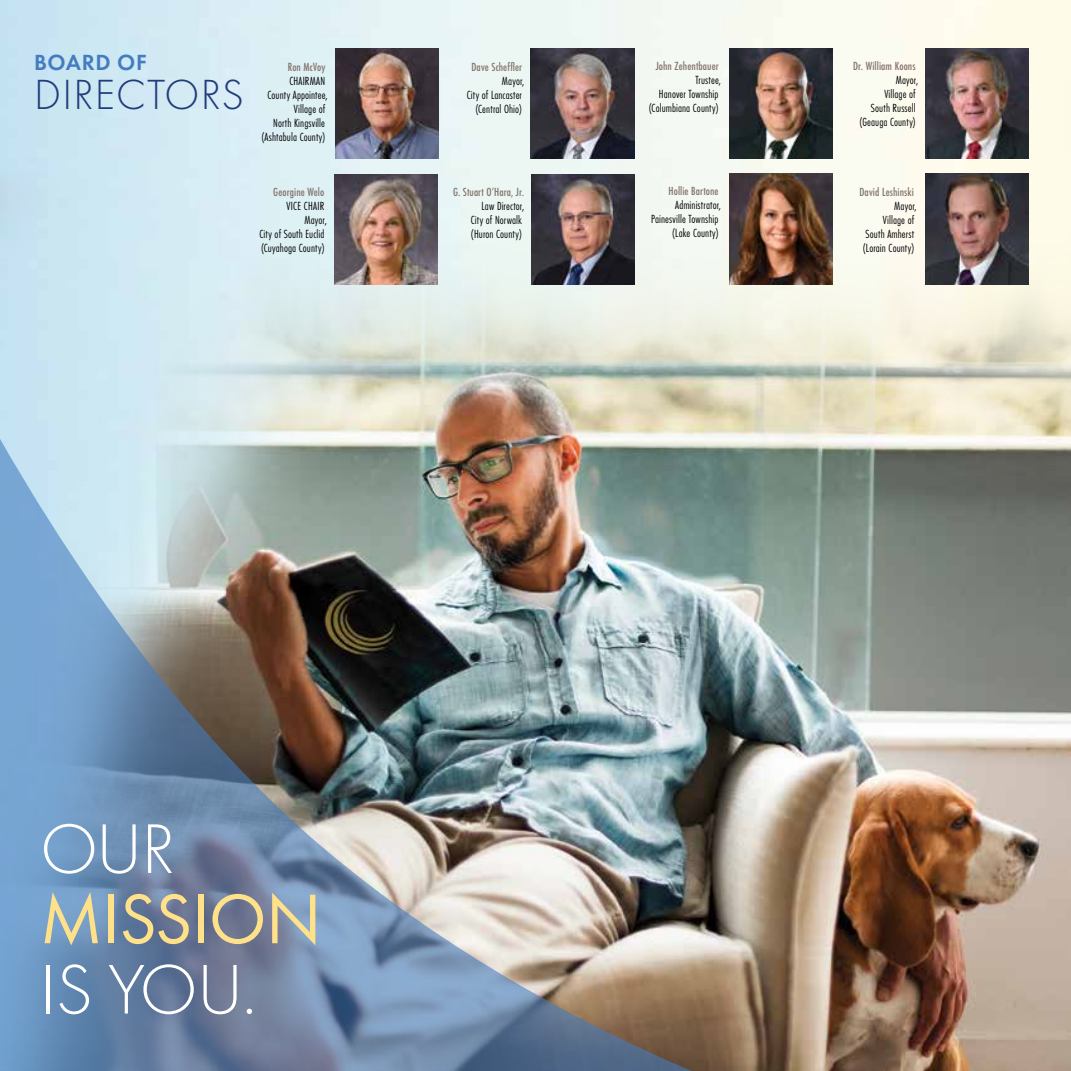
<style>
.page{position:relative;width:1071px;height:1071px;background:#fff}
.page>*{position:absolute;margin:0;border:0;box-sizing:border-box;transform-origin:0 0}
.t1{font:300 72.8px "Futura PT";letter-spacing:-.01em;color:#fff}
.t2{font:72.8px "Futura PT";letter-spacing:-.01em;color:#ffe189}
.t3{font:300 43.75px "Futura PT";letter-spacing:.025em;color:#203d7c}
.t4{font:600 22.75px "Futura PT";letter-spacing:.03em;color:#437cbf}
.t5{font:12.25px/14px "Futura PT Cond";letter-spacing:.005em;color:#000;text-align:right}
.t6{font:500 12.25px "Futura PT Cond";letter-spacing:.005em;color:#84746d}
</style>
<div class="page">
<img style="left:0;top:0;width:1071px;height:153px">
<img style="left:0;top:153px;width:1071px;height:918px">
<img style="left:0;top:272px;width:869px;height:799px">
<img style="left:335px;top:48px;width:103px;height:111px">
<img style="left:335px;top:174px;width:103px;height:111px">
<img style="left:729px;top:48px;width:104px;height:111px">
<img style="left:926px;top:174px;width:103px;height:110px">
<img style="left:926px;top:48px;width:103px;height:111px">
<img style="left:531px;top:174px;width:104px;height:111px">
<img style="left:730px;top:174px;width:103px;height:110px">
<img style="left:531px;top:48px;width:103px;height:111px">
<h3 class="t4" style="left:34px;top:48px;width:114px">BOARD OF</h3>
<h2 class="t3" style="left:34px;top:70px;width:211px">DIRECTORS</h2>
<p class="t6" style="left:288px;top:60px;width:39px">Ron McVoy</p>
<p class="t5" style="left:261px;top:74px;width:68px">CHAIRMAN<br>County Appointee,<br>Village of<br>North Kingsville (Ashtabula County)</p>
<p class="t6" style="left:273px;top:185px;width:53px">Georgine Welo</p>
<p class="t5" style="left:259px;top:199px;width:69px">VICE CHAIR<br>Mayor,<br>City of South Euclid (Cuyahoga County)</p>
<p class="t6" style="left:472px;top:60px;width:52px">Dave Scheffler</p>
<p class="t5" style="left:467px;top:74px;width:59px">Mayor,<br>City of Lancaster (Central Ohio)</p>
<p class="t6" style="left:453px;top:185px;width:73px">G. Stuart O’Hara, Jr.</p>
<p class="t5" style="left:471px;top:199px;width:55px;text-align:left;text-indent:11px">Law Director,<br>City of Norwalk (Huron County)</p>
<p class="t6" style="left:656px;top:58px;width:65px">John Zehentbauer</p>
<p class="t5" style="left:649px;top:73px;width:74px">Trustee,<br>Hanover Township (Columbiana County)</p>
<p class="t6" style="left:669px;top:184px;width:51px">Hollie Bartone</p>
<p class="t5" style="left:651px;top:198px;width:72px">Administrator,<br>Painesville Township (Lake County)</p>
<p class="t6" style="left:853px;top:59px;width:64px">Dr. William Koons</p>
<p class="t5" style="left:860px;top:73px;width:60px">Mayor,<br>Village of<br>South Russell (Geauga County)</p>
<p class="t6" style="left:859px;top:185px;width:56px">David Leshinski</p>
<p class="t5" style="left:863px;top:199px;width:55px">Mayor,<br>Village of<br>South Amherst (Lorain County)</p>
<h1 class="t1" style="left:40px;top:807px;width:137px">OUR</h1>
<h1 class="t2" style="left:40px;top:876px;width:283px">MISSION</h1>
<h1 class="t1" style="left:40px;top:948px;width:218px">IS YOU.</h1>
</div>
